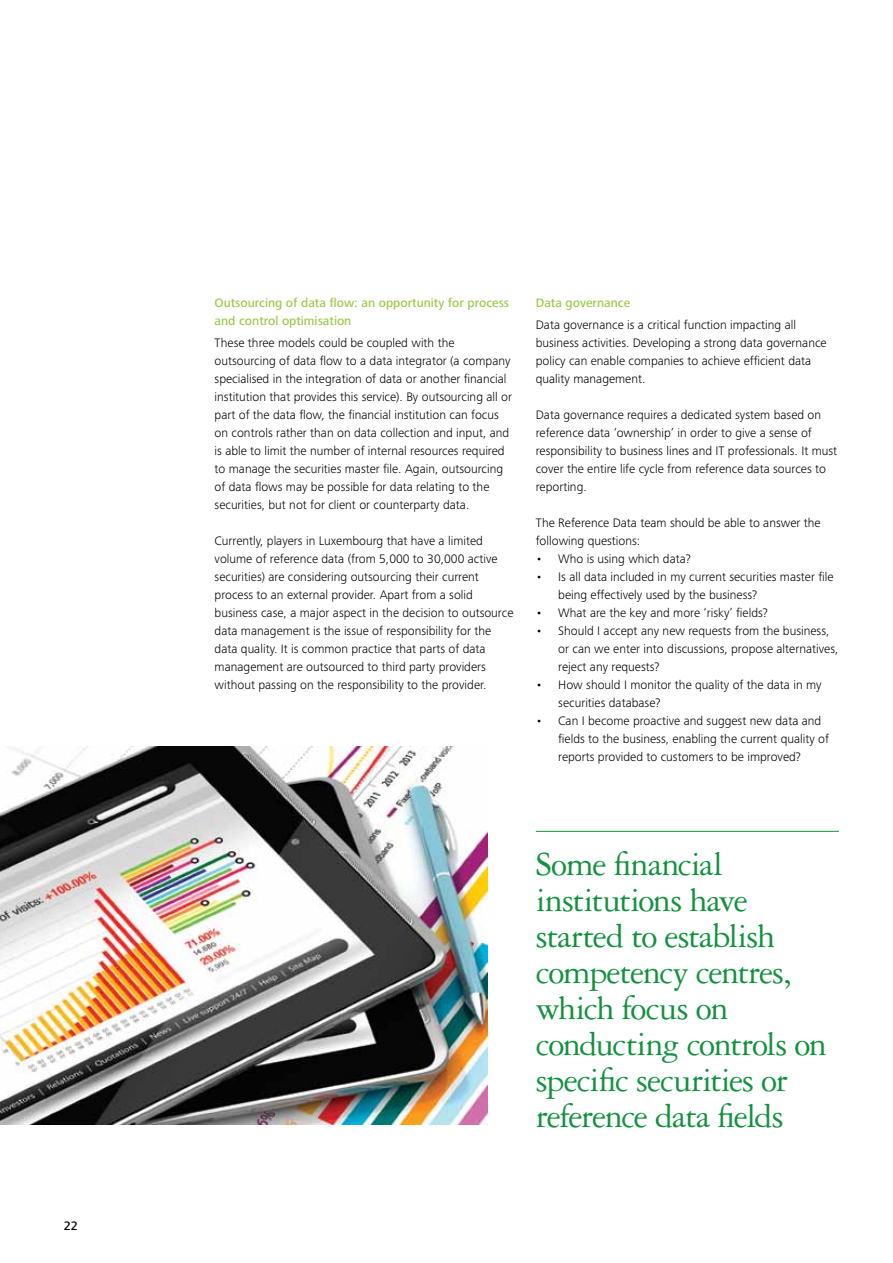
<style>
.page{position:relative;width:893px;height:1263px;background:#fff}
.page>*{position:absolute;margin:0;border:0;box-sizing:border-box;transform-origin:0 0}
.t1{font:36px/36px "Garamond 3 LT Std";letter-spacing:-.03em;color:#13913e}
.t2{font:300 12.75px/18px "Frutiger Next Pro";color:#000}
.t3{font:500 12.75px/18px "Frutiger Next Pro";color:#99ca49}
.t4{font:500 12.75px "Frutiger Next Pro";color:#000}
</style>
<div class="page">
<hr style="left:536px;top:831px;width:303px;height:1px;background:#13913e">
<img style="left:0;top:746px;width:487px;height:379px">
<p class="t4" style="left:64px;top:1218px;width:16px">22</p>
<p class="t3" style="left:215px;top:294px;width:296px">Outsourcing of data flow: an opportunity for process and control optimisation</p>
<p class="t2" style="left:215px;top:334px;width:299px">These three models could be coupled with the outsourcing of data flow to a data integrator (a company specialised in the integration of data or another financial institution that provides this service). By outsourcing all or part of the data flow, the financial institution can focus on controls rather than on data collection and input, and is able to limit the number of internal resources required to manage the securities master file. Again, outsourcing of data flows may be possible for data relating to the securities, but not for client or counterparty data.</p>
<p class="t2" style="left:215px;top:532px;width:300px">Currently, players in Luxembourg that have a limited volume of reference data (from 5,000 to 30,000 active securities) are considering outsourcing their current process to an external provider. Apart from a solid business case, a major aspect in the decision to outsource data management is the issue of responsibility for the data quality. It is common practice that parts of data management are outsourced to third party providers without passing on the responsibility to the provider.</p>
<p class="t3" style="left:536px;top:294px;width:96px">Data governance</p>
<p class="t2" style="left:536px;top:316px;width:292px">Data governance is a critical function impacting all business activities. Developing a strong data governance policy can enable companies to achieve efficient data quality management.</p>
<p class="t2" style="left:536px;top:406px;width:303px">Data governance requires a dedicated system based on reference data ‘ownership’ in order to give a sense of responsibility to business lines and IT professionals. It must cover the entire life cycle from reference data sources to reporting.</p>
<p class="t2" style="left:536px;top:514px;width:286px">The Reference Data team should be able to answer the following questions:</p>
<p class="t2" style="left:536px;top:550px;width:157px">• Who is using which data?</p>
<p class="t2" style="left:558px;top:568px;width:277px;text-indent:-23px">• Is all data included in my current securities master file being effectively used by the business?</p>
<p class="t2" style="left:536px;top:604px;width:234px">• What are the key and more ‘risky’ fields?</p>
<p class="t2" style="left:558px;top:622px;width:282px;text-indent:-23px">• Should I accept any new requests from the business, or can we enter into discussions, propose alternatives, reject any requests?</p>
<p class="t2" style="left:558px;top:676px;width:265px;text-indent:-23px">• How should I monitor the quality of the data in my securities database?</p>
<p class="t2" style="left:558px;top:712px;width:272px;text-indent:-23px">• Can I become proactive and suggest new data and fields to the business, enabling the current quality of reports provided to customers to be improved?</p>
<h1 class="t1" style="left:536px;top:846px;width:293px">Some financial institutions have started to establish competency centres, which focus on conducting controls on specific securities or reference data fields</h1>
</div>
